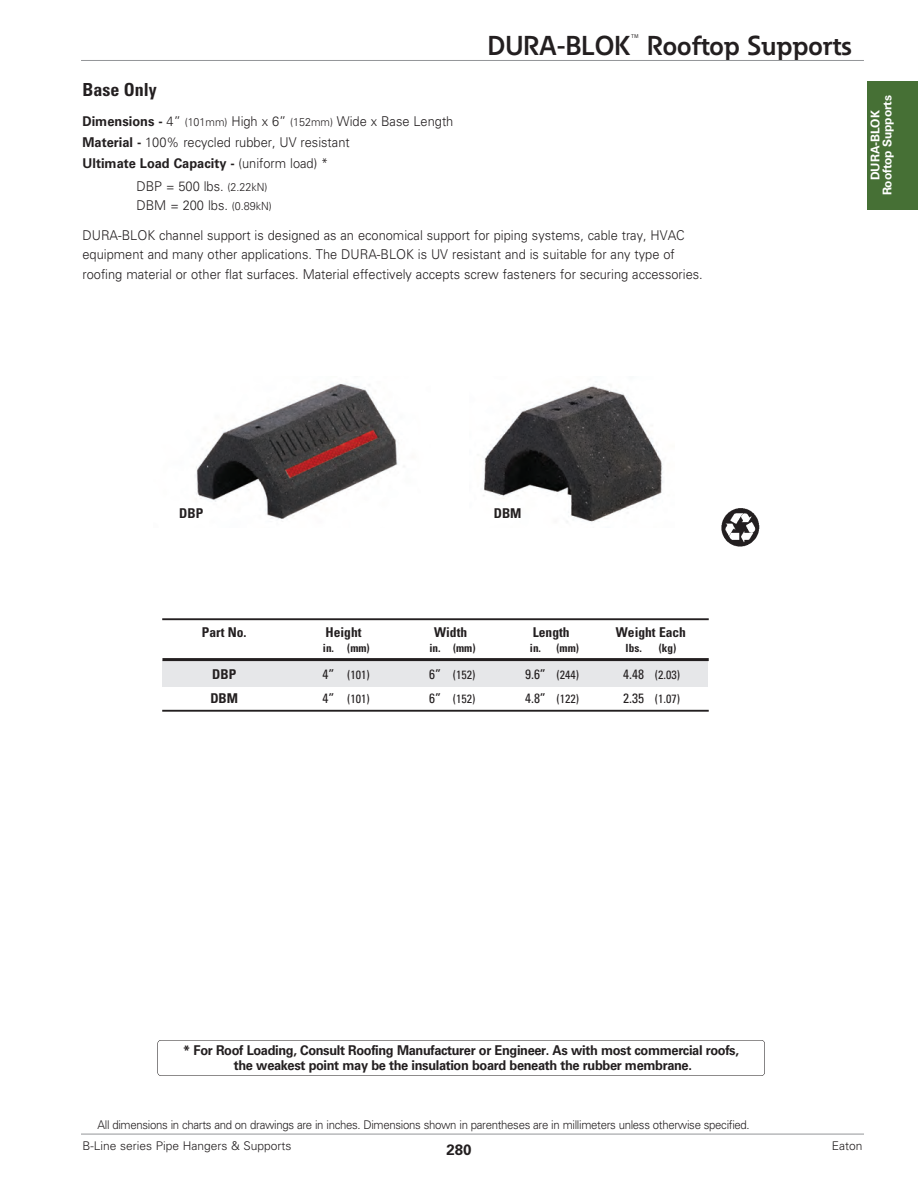
<style>
.page{position:relative;width:918px;height:1188px;background:#fff}
.page>*{position:absolute;margin:0;border:0;box-sizing:border-box;transform-origin:0 0}
.t1{font:700 27px "Eaton";color:#231f20}
.t2{font:700 condensed 18px "Univers LT Std";color:#231f20}
.t3{font:700 15px "Univers LT Std";color:#231f20}
.t4{font:300 13.5px/19.5px "Univers LT Std";color:#231f20;scale:.95 1}
.t5{font:700 13.5px/15px "Univers LT Std";letter-spacing:-.03em;color:#231f20;text-align:center;scale:.95 1}
.t6{font:700 condensed 13.5px "Univers LT Std";color:#231f20}
.t7{font:300 12px/20.9px "Univers LT Std";letter-spacing:-.03em;color:#231f20;scale:.95 1}
.t8{font:condensed 12px "Univers LT Std";color:#231f20}
.t9{font:700 12px/12px "Univers LT Std";letter-spacing:-.01em;color:#fff;text-align:center}
.t10{font:300 12px "Univers LT Std";letter-spacing:-.03em;color:#231f20}
.t11{font:700 condensed 11.25px "Univers LT Std";color:#231f20}
.s1{font-weight:700}
.s2{font-size:11.25px}
.s3{font-size:13.5px}
</style>
<div class="page">
<div style="left:867px;top:81px;width:51px;height:129px;background:#467035"></div>
<img style="left:195px;top:383px;width:203px;height:136px">
<img style="left:483px;top:385px;width:180px;height:137px">
<img style="left:721px;top:508px;width:38px;height:39px">
<div style="left:163px;top:660px;width:545px;height:26px;background:#e6e7e9"></div>
<hr style="left:162px;top:658px;width:547px;height:3px;background:#231f20">
<hr style="left:162px;top:618px;width:547px;height:2px;background:#231f20">
<hr style="left:162px;top:710px;width:547px;height:2px;background:#231f20">
<div style="left:157px;top:1040px;width:608px;height:36px;border:1px solid #231f20;border-radius:4px"></div>
<hr style="left:81px;top:60px;width:783px;height:1px;background:#939598">
<hr style="left:81px;top:1134px;width:783px;height:1px;background:#939598">
<h2 class="t2" style="left:82px;top:83px;width:76px">Base Only</h2>
<h1 class="t1" style="left:488px;top:35px;width:366px">DURA-BLOK<sup>™</sup> Rooftop Supports</h1>
<p class="t4" style="left:83px;top:112px;width:392px;line-height:21px"><span class="s1">Dimensions -</span> 4” <span class="s2">(101mm)</span> High x 6” <span class="s2">(152mm)</span> Wide x Base Length<br><span class="s1">Material -</span> 100% recycled rubber, UV resistant<br><span class="s1">Ultimate Load Capacity -</span> (uniform load) *</p>
<p class="t4" style="left:136px;top:177px;width:144px">DBP = 500 lbs. <span class="s2">(2.22kN)<br></span>DBM = 200 lbs. <span class="s2">(0.89kN)</span></p>
<p class="t4" style="left:83px;top:226px;width:654px">DURA-BLOK channel support is designed as an economical support for piping systems, cable tray, HVAC equipment and many other applications. The DURA-BLOK is UV resistant and is suitable for any type of roofing material or other flat surfaces. Material effectively accepts screw fasteners for securing accessories.</p>
<p class="t9" style="left:870px;top:195px;width:102px;rotate:-90deg">DURA-BLOK<br>Rooftop Supports</p>
<p class="t6" style="left:179px;top:509px;width:26px">DBP</p>
<p class="t6" style="left:494px;top:508px;width:29px">DBM</p>
<p class="t6" style="left:202px;top:627px;width:46px">Part No.</p>
<p class="t6" style="left:326px;top:627px;width:38px">Height</p>
<p class="t6" style="left:434px;top:627px;width:35px">Width</p>
<p class="t6" style="left:533px;top:627px;width:38px">Length</p>
<p class="t6" style="left:616px;top:627px;width:72px">Weight Each</p>
<p class="t11" style="left:323px;top:644px;width:48px">in. (mm)</p>
<p class="t11" style="left:429px;top:644px;width:48px">in. (mm)</p>
<p class="t11" style="left:530px;top:644px;width:51px">in. (mm)</p>
<p class="t11" style="left:626px;top:644px;width:18px">lbs.</p>
<p class="t11" style="left:659px;top:644px;width:19px">(kg)</p>
<p class="t6" style="left:212px;top:669px;width:26px">DBP</p>
<p class="t8" style="left:323px;top:670px;width:49px"><span class="s3">4”</span> (101)</p>
<p class="t8" style="left:429px;top:670px;width:48px"><span class="s3">6”</span> (152)</p>
<p class="t8" style="left:525px;top:670px;width:56px"><span class="s3">9.6”</span> (244)</p>
<p class="t8" style="left:623px;top:670px;width:58px"><span class="s3">4.48</span> (2.03)</p>
<p class="t6" style="left:210px;top:693px;width:29px">DBM</p>
<p class="t8" style="left:323px;top:694px;width:49px"><span class="s3">4”</span> (101)</p>
<p class="t8" style="left:429px;top:694px;width:48px"><span class="s3">6”</span> (152)</p>
<p class="t8" style="left:525px;top:694px;width:56px"><span class="s3">4.8”</span> (122)</p>
<p class="t8" style="left:623px;top:694px;width:58px"><span class="s3">2.35</span> (1.07)</p>
<p class="t5" style="left:183px;top:1044px;width:586px">* For Roof Loading, Consult Roofing Manufacturer or Engineer. As with most commercial roofs, the weakest point may be the insulation board beneath the rubber membrane.</p>
<p class="t7" style="left:83px;top:1115px;width:704px;text-indent:15px">All dimensions in charts and on drawings are in inches. Dimensions shown in parentheses are in millimeters unless otherwise specified.<br>B-Line series Pipe Hangers &amp; Supports</p>
<p class="t3" style="left:446px;top:1145px;width:27px">280</p>
<p class="t10" style="left:832px;top:1141px;width:32px">Eaton</p>
</div>
